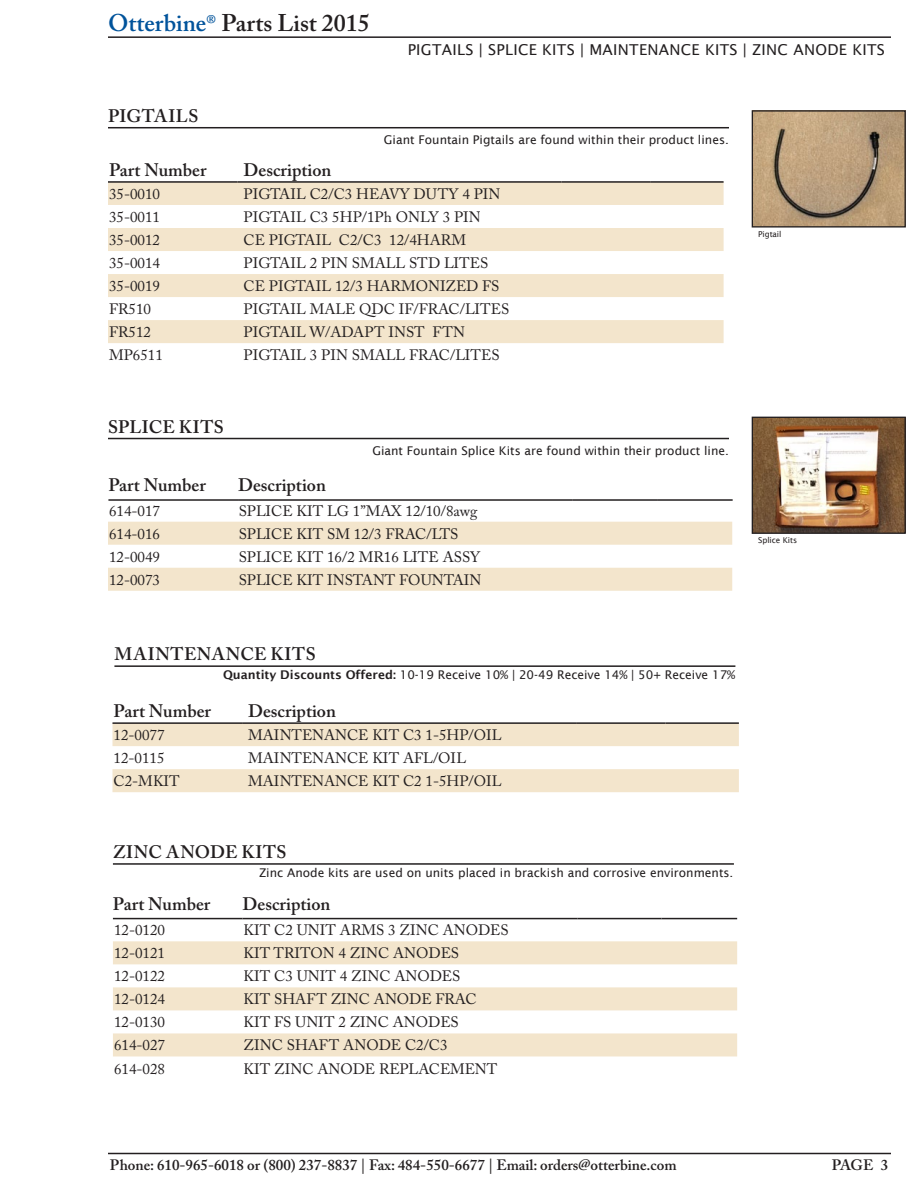
<style>
.page{position:relative;width:918px;height:1188px;background:#fff}
.page>*{position:absolute;margin:0;border:0;box-sizing:border-box;transform-origin:0 0}
.t1{font:600 24px "Adobe Caslon Pro";color:#231f20}
.t2{font:600 18px "Adobe Caslon Pro";letter-spacing:.01em;color:#231f20}
.t3{font:600 18px "Adobe Caslon Pro";letter-spacing:.03em;color:#231f20}
.t4{font:15px "Adobe Caslon Pro";color:#231f20}
.t5{font:600 15px "Adobe Caslon Pro";color:#231f20}
.t6{font:15px "Lucida Sans";letter-spacing:.02em;color:#231f20}
.t7{font:12px "Lucida Sans";color:#231f20}
.t8{font:7.95px "Lucida Sans";letter-spacing:-.01em;color:#231f20}
.s1{color:#00539b}
.s2{font-size:18px;color:#00539b}
.s3{font-weight:600}
</style>
<div class="page">
<hr style="left:108px;top:1153px;width:783px;height:1px;background:#231f20">
<hr style="left:108px;top:36px;width:783px;height:2px;background:#231f20">
<hr style="left:114px;top:665px;width:621px;height:2px;background:#231f20">
<img style="left:754px;top:112px;width:150px;height:114px">
<div style="left:752px;top:110px;width:154px;height:118px;border:1px solid #231f20"></div>
<hr style="left:108px;top:127px;width:621px;height:1px;background:#231f20">
<img style="left:754px;top:419px;width:150px;height:113px">
<div style="left:752px;top:417px;width:154px;height:117px;border:1px solid #231f20"></div>
<hr style="left:108px;top:438px;width:621px;height:1px;background:#231f20">
<hr style="left:113px;top:863px;width:621px;height:2px;background:#231f20">
<hr style="left:113px;top:918px;width:130px;height:1px;background:#231f20">
<hr style="left:243px;top:918px;width:334px;height:1px;background:#231f20">
<hr style="left:577px;top:918px;width:85px;height:1px;background:#231f20">
<hr style="left:662px;top:918px;width:75px;height:1px;background:#231f20">
<svg style="left:108px;top:183px;width:616px;height:160px;fill:#f3e5cc"></svg>
<hr style="left:108px;top:181px;width:130px;height:2px;background:#231f20">
<hr style="left:238px;top:181px;width:324px;height:2px;background:#231f20">
<hr style="left:562px;top:181px;width:88px;height:2px;background:#231f20">
<hr style="left:650px;top:181px;width:74px;height:2px;background:#231f20">
<svg style="left:108px;top:522px;width:624px;height:69px"></svg>
<svg style="left:112px;top:724px;width:627px;height:68px"></svg>
<hr style="left:112px;top:722px;width:130px;height:2px;background:#231f20">
<hr style="left:242px;top:722px;width:335px;height:2px;background:#231f20">
<hr style="left:577px;top:722px;width:88px;height:2px;background:#231f20">
<hr style="left:665px;top:722px;width:74px;height:2px;background:#231f20">
<svg style="left:113px;top:941px;width:624px;height:115px;fill:#f3e5cc"></svg>
<hr style="left:108px;top:499px;width:130px;height:2px;background:#231f20">
<hr style="left:238px;top:499px;width:335px;height:2px;background:#231f20">
<hr style="left:573px;top:499px;width:84px;height:2px;background:#231f20">
<hr style="left:657px;top:499px;width:76px;height:2px;background:#231f20">
<h1 class="t1" style="left:108px;top:9px;width:263px"><span class="s1">Otterbine</span><span class="s2">®</span> Parts List 2015</h1>
<p class="t6" style="left:408px;top:41px;width:192px">PIGTAILS | SPLICE KITS | mai</p>
<p class="t6" style="left:618px;top:41px;width:244px">ntenanc e KITs | Zi nc Anod e kits</p>
<p class="t2" style="left:108px;top:105px;width:14px">PIGTAI</p>
<p class="t2" style="left:176px;top:105px;width:22px">LS</p>
<p class="t7" style="left:384px;top:133px;width:347px">Giant Fountain Pigtails are found within their product lines.</p>
<p class="t2" style="left:109px;top:159px;width:99px">Part Number</p>
<p class="t2" style="left:244px;top:159px;width:89px">Description</p>
<p class="t4" style="left:109px;top:185px;width:53px">35-0010</p>
<p class="t4" style="left:244px;top:185px;width:258px">PIGTAIL C2/C3 HEAVY DUTY 4 PIN</p>
<p class="t4" style="left:109px;top:208px;width:53px">35-0011</p>
<p class="t4" style="left:244px;top:208px;width:239px">PIGTAIL C3 5HP/1Ph ONLY 3 PIN</p>
<p class="t4" style="left:109px;top:231px;width:53px">35-0012</p>
<p class="t4" style="left:244px;top:231px;width:224px">CE PIGTAIL C2/C3 12/4HARM</p>
<p class="t4" style="left:109px;top:254px;width:53px">35-0014</p>
<p class="t4" style="left:244px;top:254px;width:246px">PIGTAIL 2 PIN SMALL STD LITES</p>
<p class="t4" style="left:109px;top:277px;width:53px">35-0019</p>
<p class="t4" style="left:244px;top:277px;width:257px">CE PIGTAIL 12/3 HARMONIZED FS</p>
<p class="t4" style="left:109px;top:300px;width:43px">FR510</p>
<p class="t4" style="left:244px;top:300px;width:267px">PIGTAIL MALE QDC IF/FRAC/LITES</p>
<p class="t4" style="left:109px;top:323px;width:43px">FR512</p>
<p class="t4" style="left:244px;top:323px;width:223px">PIGTAIL W/ADAPT INST FTN</p>
<p class="t4" style="left:109px;top:346px;width:55px">MP6511</p>
<p class="t4" style="left:244px;top:346px;width:257px">PIGTAIL 3 PIN SMALL FRAC/LITES</p>
<p class="t2" style="left:108px;top:416px;width:37px">SPLICE</p>
<p class="t2" style="left:179px;top:416px;width:12px">KITS</p>
<p class="t2" style="left:108px;top:475px;width:99px">Part Number</p>
<p class="t2" style="left:238px;top:475px;width:89px">Description</p>
<p class="t7" style="left:372px;top:444px;width:358px">Giant Fountain Splice Kits are found within their product line.</p>
<p class="t4" style="left:109px;top:502px;width:53px">614-017</p>
<p class="t4" style="left:239px;top:502px;width:240px">SPLICE KIT LG 1”MAX 12/10/8awg</p>
<p class="t4" style="left:109px;top:525px;width:53px">614-016</p>
<p class="t4" style="left:239px;top:525px;width:221px">SPLICE KIT SM 12/3 FRAC/LTS</p>
<p class="t4" style="left:109px;top:548px;width:53px">12-0049</p>
<p class="t4" style="left:239px;top:548px;width:243px">SPLICE KIT 16/2 MR16 LITE ASSY</p>
<p class="t4" style="left:109px;top:571px;width:53px">12-0073</p>
<p class="t4" style="left:239px;top:571px;width:244px">SPLICE KIT INSTANT FOUNTAIN</p>
<p class="t8" style="left:758px;top:229px;width:25px">Pigtail</p>
<p class="t8" style="left:758px;top:535px;width:40px">Splice Kits</p>
<p class="t3" style="left:115px;top:644px;width:203px">maintenance kits</p>
<p class="t7" style="left:223px;top:668px;width:514px"><span class="s3">Quantity Discounts Offered:</span> 10-19 Receive 10% | 20-49 Receive 14% | 50+ Receive 17%</p>
<p class="t2" style="left:114px;top:700px;width:99px">Part Number</p>
<p class="t2" style="left:248px;top:700px;width:89px">Description</p>
<p class="t4" style="left:114px;top:726px;width:53px">12-0077</p>
<p class="t4" style="left:248px;top:726px;width:255px">MAINTENANCE KIT C3 1-5HP/OIL</p>
<p class="t4" style="left:114px;top:749px;width:53px">12-0115</p>
<p class="t4" style="left:248px;top:749px;width:220px">MAINTENANCE KIT AFL/OIL</p>
<p class="t4" style="left:114px;top:772px;width:68px">C2-MKIT</p>
<p class="t4" style="left:248px;top:772px;width:255px">MAINTENANCE KIT C2 1-5HP/OIL</p>
<p class="t2" style="left:113px;top:842px;width:13px">ZINC</p>
<p class="t2" style="left:166px;top:842px;width:88px">ANODE KITS</p>
<p class="t2" style="left:113px;top:893px;width:99px">Part Number</p>
<p class="t2" style="left:243px;top:893px;width:89px">Description</p>
<p class="t7" style="left:259px;top:866px;width:476px">Zinc Anode kits are used on units placed in brackish and corrosive environments.</p>
<p class="t4" style="left:114px;top:921px;width:53px">12-0120</p>
<p class="t4" style="left:244px;top:921px;width:267px">KIT C2 UNIT ARMS 3 ZINC ANODES</p>
<p class="t4" style="left:114px;top:944px;width:53px">12-0121</p>
<p class="t4" style="left:244px;top:944px;width:217px">KIT TRITON 4 ZINC ANODES</p>
<p class="t4" style="left:114px;top:967px;width:53px">12-0122</p>
<p class="t4" style="left:244px;top:967px;width:218px">KIT C3 UNIT 4 ZINC ANODES</p>
<p class="t4" style="left:114px;top:990px;width:53px">12-0124</p>
<p class="t4" style="left:244px;top:990px;width:234px">KIT SHAFT ZINC ANODE FRAC</p>
<p class="t4" style="left:114px;top:1014px;width:53px">12-0130</p>
<p class="t4" style="left:244px;top:1014px;width:217px">KIT FS UNIT 2 ZINC ANODES</p>
<p class="t4" style="left:114px;top:1037px;width:53px">614-027</p>
<p class="t4" style="left:244px;top:1037px;width:206px">ZINC SHAFT ANODE C2/C3</p>
<p class="t4" style="left:114px;top:1060px;width:53px">614-028</p>
<p class="t4" style="left:244px;top:1060px;width:255px">KIT ZINC ANODE REPLACEMENT</p>
<p class="t5" style="left:110px;top:1156px;width:568px">Phone: 610-965-6018 or (800) 237-8837 | Fax: 484-550-6677 | Email: orders@otterbine.com</p>
<p class="t5" style="left:832px;top:1156px;width:13px">PAGE</p>
<p class="t5" style="left:881px;top:1156px;width:9px">3</p>
</div>
